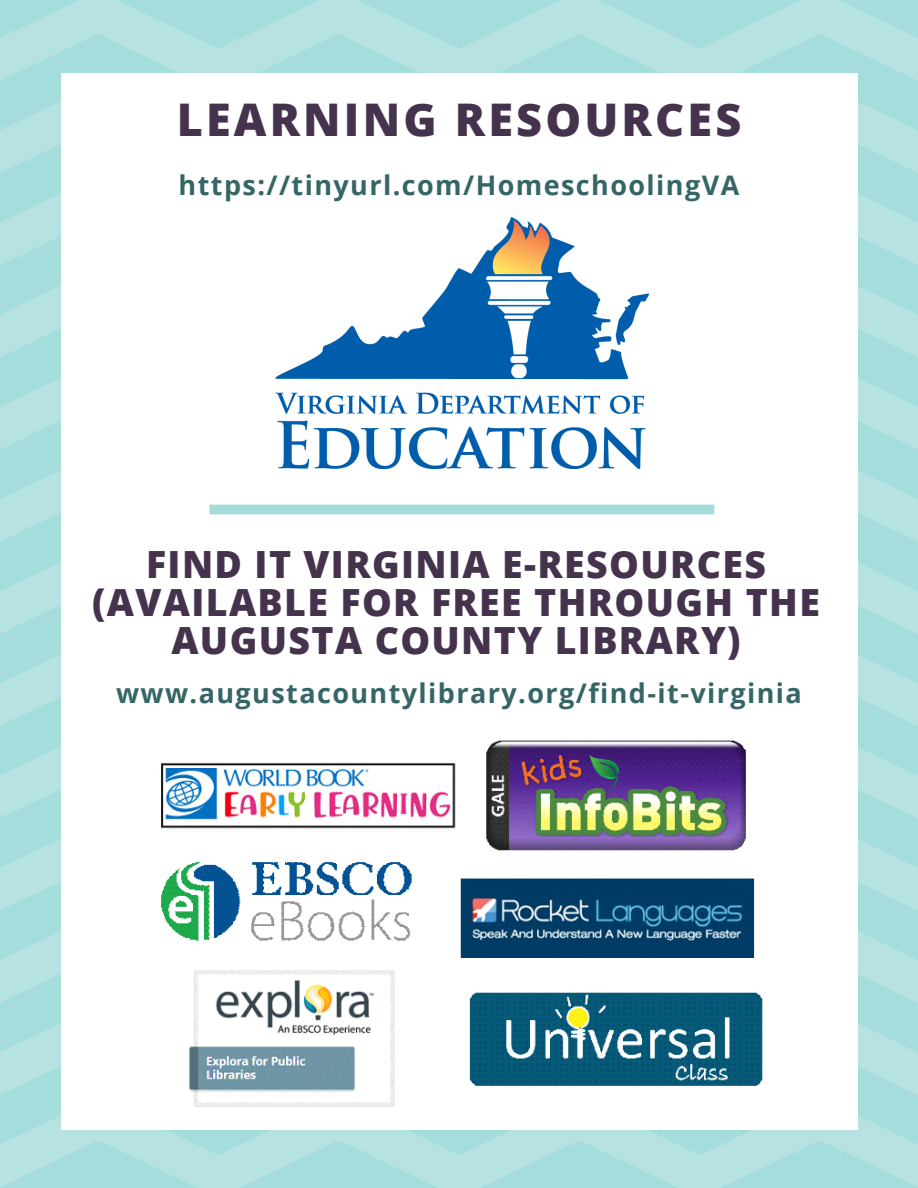
<style>
.page{position:relative;width:918px;height:1188px;background:#fff}
.page>*{position:absolute;margin:0;border:0;box-sizing:border-box;transform-origin:0 0}
.t1{font:800 45px "Open Sans";letter-spacing:.07em;color:#45334e}
.t2{font:800 37.5px/38.2px "Open Sans";letter-spacing:.035em;color:#45334e;text-align:center}
.t3{font:700 27px "Open Sans";letter-spacing:.05em;color:#356665}
</style>
<div class="page">
<img style="left:0;top:0;width:918px;height:1188px">
<div style="left:61px;top:73px;width:796px;height:1056px;background:#fff"></div>
<img style="left:275px;top:218px;width:374px;height:251px">
<img style="left:161px;top:740px;width:602px;height:367px">
<div style="left:209px;top:505px;width:505px;height:9px;background:#a4dddb"></div>
<h1 class="t1" style="left:177px;top:88px;width:566px">LEARNING RESOURCES</h1>
<p class="t3" style="left:179px;top:166px;width:562px">https://tinyurl.com/HomeschoolingVA</p>
<h2 class="t2" style="left:92px;top:544px;width:729px">FIND IT VIRGINIA E-RESOURCES (AVAILABLE FOR FREE THROUGH THE<br>AUGUSTA COUNTY LIBRARY)</h2>
<p class="t3" style="left:116px;top:674px;width:687px">www.augustacountylibrary.org/find-it-virginia</p>
</div>
